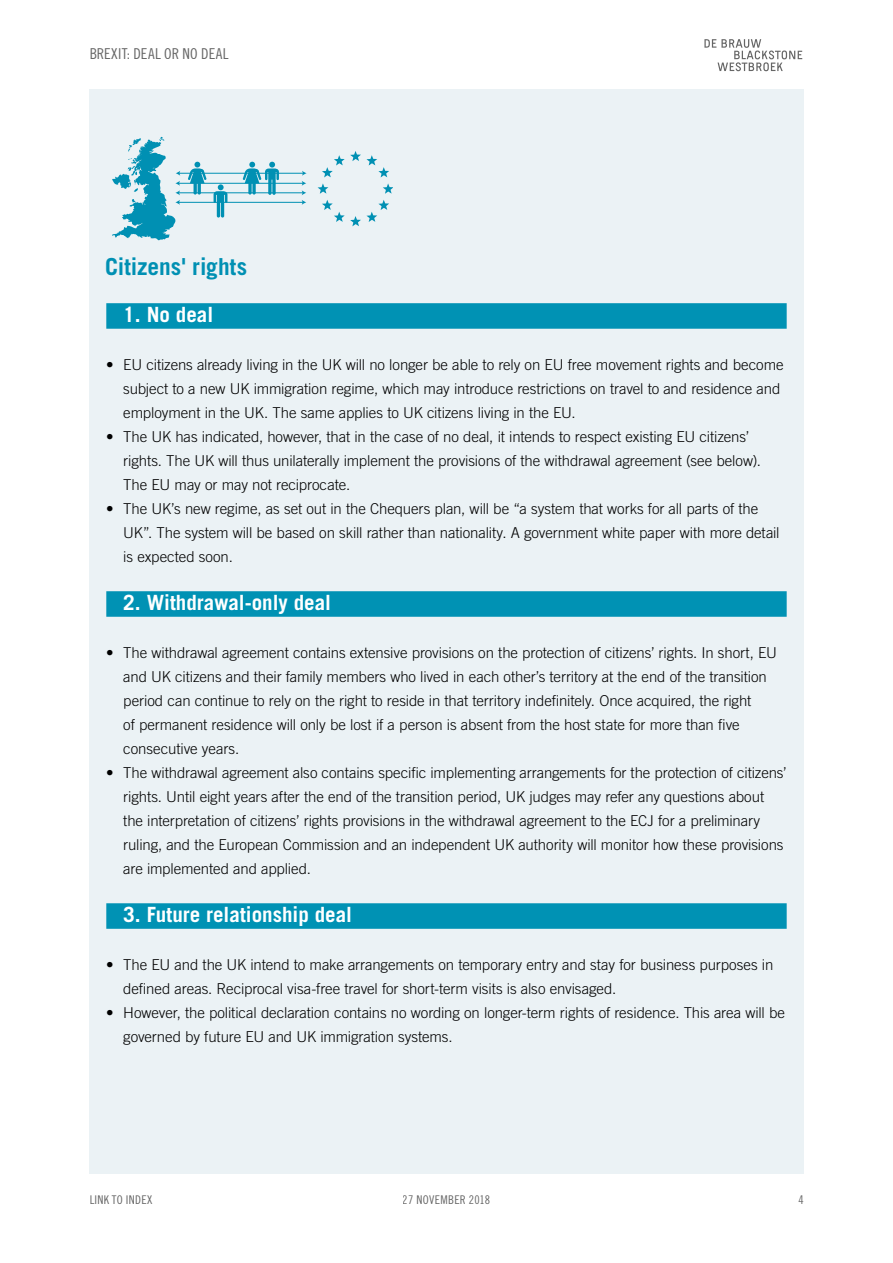
<style>
.page{position:relative;width:893px;height:1263px;background:#fff}
.page>*{position:absolute;margin:0;border:0;box-sizing:border-box;transform-origin:0 0}
.t1{font:700 23.4px "Trade Gothic LT Std";color:#0090b3}
.t2{font:700 21px "Trade Gothic LT Std";color:#fff}
.t3{font:300 15px/24px "Trade Gothic LT Std";letter-spacing:-.005em;color:#000}
.t4{font:15px "Trade Gothic LT Std Cn 18";letter-spacing:.015em;color:#000}
.t5{font:12px "Trade Gothic LT Std Cn 18";letter-spacing:.025em;color:#000}
</style>
<div class="page">
<div style="left:89px;top:89px;width:715px;height:1085px;background:#ebf2f5"></div>
<svg style="left:704px;top:39px;width:98px;height:32px"></svg>
<div style="left:106px;top:303px;width:681px;height:26px;background:#0092b4"></div>
<div style="left:106px;top:591px;width:681px;height:26px;background:#0092b4"></div>
<div style="left:106px;top:903px;width:681px;height:26px;background:#0092b4"></div>
<hr style="left:179px;top:173px;width:124px;height:1px;background:#0090b3">
<svg style="left:383px;top:183px;width:10px;height:11px"></svg>
<svg style="left:318px;top:183px;width:10px;height:11px"></svg>
<svg style="left:322px;top:151px;width:67px;height:26px"></svg>
<svg style="left:322px;top:200px;width:67px;height:26px"></svg>
<hr style="left:179px;top:183px;width:124px;height:1px;background:#0090b3">
<hr style="left:179px;top:193px;width:124px;height:1px;background:#0090b3">
<hr style="left:179px;top:202px;width:124px;height:1px;background:#0090b3">
<svg style="left:112px;top:137px;width:68px;height:103px"></svg>
<svg style="left:302px;top:171px;width:5px;height:34px"></svg>
<svg style="left:213px;top:184px;width:14px;height:34px"></svg>
<svg style="left:243px;top:162px;width:36px;height:33px"></svg>
<svg style="left:188px;top:162px;width:18px;height:33px"></svg>
<p class="t4" style="left:89px;top:45px;width:141px">BREXIT: DEAL OR NO DEAL</p>
<h1 class="t1" style="left:105px;top:252px;width:144px">Citizens' rights</h1>
<h2 class="t2" style="left:123px;top:302px;width:91px">1. No deal</h2>
<p class="t3" style="left:123px;top:353px;width:662px;text-indent:-17px">• EU citizens already living in the UK will no longer be able to rely on EU free movement rights and become subject to a new UK immigration regime, which may introduce restrictions on travel to and residence and employment in the UK. The same applies to UK citizens living in the EU.</p>
<p class="t3" style="left:123px;top:425px;width:639px;text-indent:-17px">• The UK has indicated, however, that in the case of no deal, it intends to respect existing EU citizens’ rights. The UK will thus unilaterally implement the provisions of the withdrawal agreement (see below).<br>The EU may or may not reciprocate.</p>
<p class="t3" style="left:123px;top:497px;width:658px;text-indent:-17px">• The UK’s new regime, as set out in the Chequers plan, will be “a system that works for all parts of the<br>UK”. The system will be based on skill rather than nationality. A government white paper with more detail is expected soon.</p>
<h2 class="t2" style="left:123px;top:590px;width:209px">2. Withdrawal-only deal</h2>
<p class="t3" style="left:123px;top:641px;width:655px;text-indent:-17px">• The withdrawal agreement contains extensive provisions on the protection of citizens’ rights. In short, EU and UK citizens and their family members who lived in each other’s territory at the end of the transition period can continue to rely on the right to reside in that territory indefinitely. Once acquired, the right<br>of permanent residence will only be lost if a person is absent from the host state for more than five consecutive years.</p>
<p class="t3" style="left:123px;top:761px;width:665px;text-indent:-17px">• The withdrawal agreement also contains specific implementing arrangements for the protection of citizens’ rights. Until eight years after the end of the transition period, UK judges may refer any questions about the interpretation of citizens’ rights provisions in the withdrawal agreement to the ECJ for a preliminary ruling, and the European Commission and an independent UK authority will monitor how these provisions are implemented and applied.</p>
<h2 class="t2" style="left:123px;top:902px;width:230px">3. Future relationship deal</h2>
<p class="t3" style="left:123px;top:953px;width:651px;text-indent:-17px">• The EU and the UK intend to make arrangements on temporary entry and stay for business purposes in defined areas. Reciprocal visa-free travel for short-term visits is also envisaged.</p>
<p class="t3" style="left:123px;top:1001px;width:663px;text-indent:-17px">• However, the political declaration contains no wording on longer-term rights of residence. This area will be governed by future EU and UK immigration systems.</p>
<p class="t5" style="left:89px;top:1192px;width:65px">LINK TO INDEX</p>
<p class="t5" style="left:403px;top:1192px;width:89px">27 NOVEMBER 2018</p>
<p class="t5" style="left:798px;top:1192px;width:7px">4</p>
</div>
